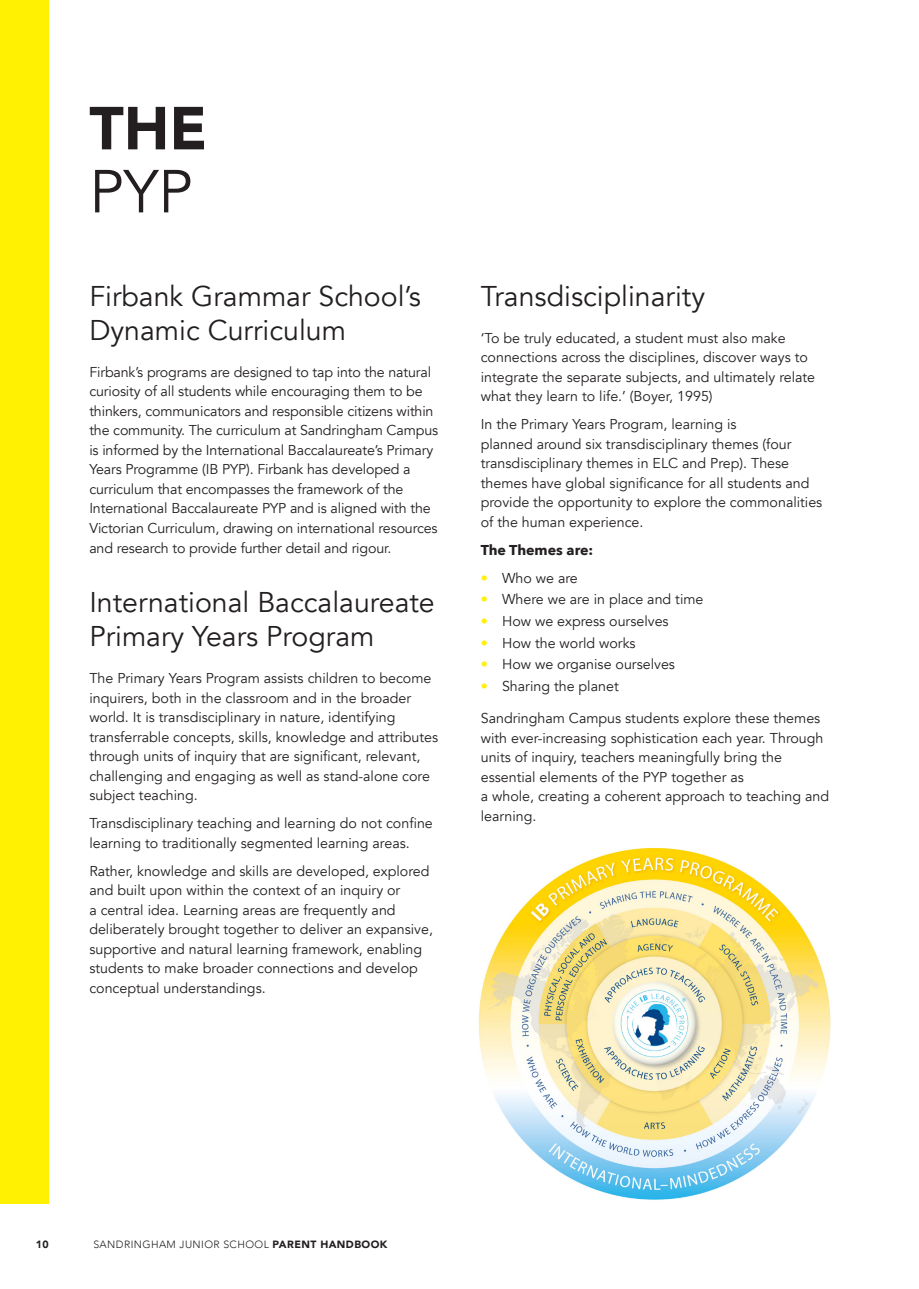
<style>
.page{position:relative;width:919px;height:1289px;background:#fff}
.page>*{position:absolute;margin:0;border:0;box-sizing:border-box;transform-origin:0 0}
.Heading_1{font:900 60px/63px "Avenir";color:#231f20}
.Heading_2{font:28.5px/34.2px "Avenir";color:#231f20}
.Body{font:14.25px/19.5px "Avenir";color:#231f20}
.Body-2{font:700 14.25px "Avenir Next";color:#231f20}
.t1{font:300 10.5px "Avenir";letter-spacing:.04em;color:#231f20}
.t2{font:900 10.5px "Avenir";color:#231f20}
.s1{font-weight:400}
.s2{color:#fff101}
.s3{font-weight:900}
</style>
<div class="page">
<div style="left:0;top:0;width:49px;height:1203px;background:#fff101"></div>
<img style="left:478px;top:848px;width:353px;height:352px">
<p class="Heading_1" style="left:89px;top:95px;width:119px">THE<br><span class="s1">PYP</span></p>
<p class="Heading_2" style="left:89px;top:280px;width:333px">Firbank Grammar School’s<br>Dynamic Curriculum</p>
<p class="Body" style="left:89px;top:362px;width:350px">Firbank’s programs are designed to tap into the natural curiosity of all students while encouraging them to be thinkers, communicators and responsible citizens within the community. The curriculum at Sandringham Campus is informed by the International Baccalaureate’s Primary Years Programme (IB PYP). Firbank has developed a curriculum that encompasses the framework of the International Baccalaureate PYP and is aligned with the Victorian Curriculum, drawing on international resources and research to provide further detail and rigour.</p>
<p class="Heading_2" style="left:89px;top:586px;width:347px">International Baccalaureate<br>Primary Years Program</p>
<p class="Body" style="left:89px;top:668px;width:350px">The Primary Years Program assists children to become inquirers, both in the classroom and in the broader world. It is transdisciplinary in nature, identifying transferrable concepts, skills, knowledge and attributes through units of inquiry that are significant, relevant, challenging and engaging as well as stand-alone core subject teaching.</p>
<p class="Body" style="left:89px;top:813px;width:345px">Transdisciplinary teaching and learning do not confine learning to traditionally segmented learning areas.</p>
<p class="Body" style="left:89px;top:861px;width:345px">Rather, knowledge and skills are developed, explored and built upon within the context of an inquiry or<br>a central idea. Learning areas are frequently and deliberately brought together to deliver an expansive, supportive and natural learning framework, enabling students to make broader connections and develop conceptual understandings.</p>
<p class="Heading_2" style="left:480px;top:280px;width:226px">Transdisciplinarity</p>
<p class="Body" style="left:480px;top:328px;width:336px">‘To be truly educated, a student must also make connections across the disciplines, discover ways to integrate the separate subjects, and ultimately relate what they learn to life.’ (Boyer, 1995)</p>
<p class="Body" style="left:480px;top:415px;width:343px">In the Primary Years Program, learning is<br>planned around six transdisciplinary themes (four transdisciplinary themes in ELC and Prep). These themes have global significance for all students and provide the opportunity to explore the commonalities of the human experience.</p>
<p class="Body-2" style="left:480px;top:537px;width:114px">The Themes are:</p>
<p class="Body" style="left:480px;top:568px;width:99px"><span class="s2">•</span> Who we are</p>
<p class="Body" style="left:480px;top:590px;width:224px"><span class="s2">•</span> Where we are in place and time</p>
<p class="Body" style="left:480px;top:611px;width:189px"><span class="s2">•</span> How we express ourselves</p>
<p class="Body" style="left:480px;top:633px;width:156px"><span class="s2">•</span> How the world works</p>
<p class="Body" style="left:480px;top:655px;width:196px"><span class="s2">•</span> How we organise ourselves</p>
<p class="Body" style="left:480px;top:676px;width:139px"><span class="s2">•</span> Sharing the planet</p>
<p class="Body" style="left:480px;top:709px;width:350px">Sandringham Campus students explore these themes with ever-increasing sophistication each year. Through units of inquiry, teachers meaningfully bring the essential elements of the PYP together as<br>a whole, creating a coherent approach to teaching and learning.</p>
<p class="t2" style="left:36px;top:1235px;width:14px">10</p>
<p class="t1" style="left:93px;top:1238px;width:295px">SANDRINGHAM JUNIOR SCHOOL <span class="s3">PARENT HANDBOOK</span></p>
</div>
